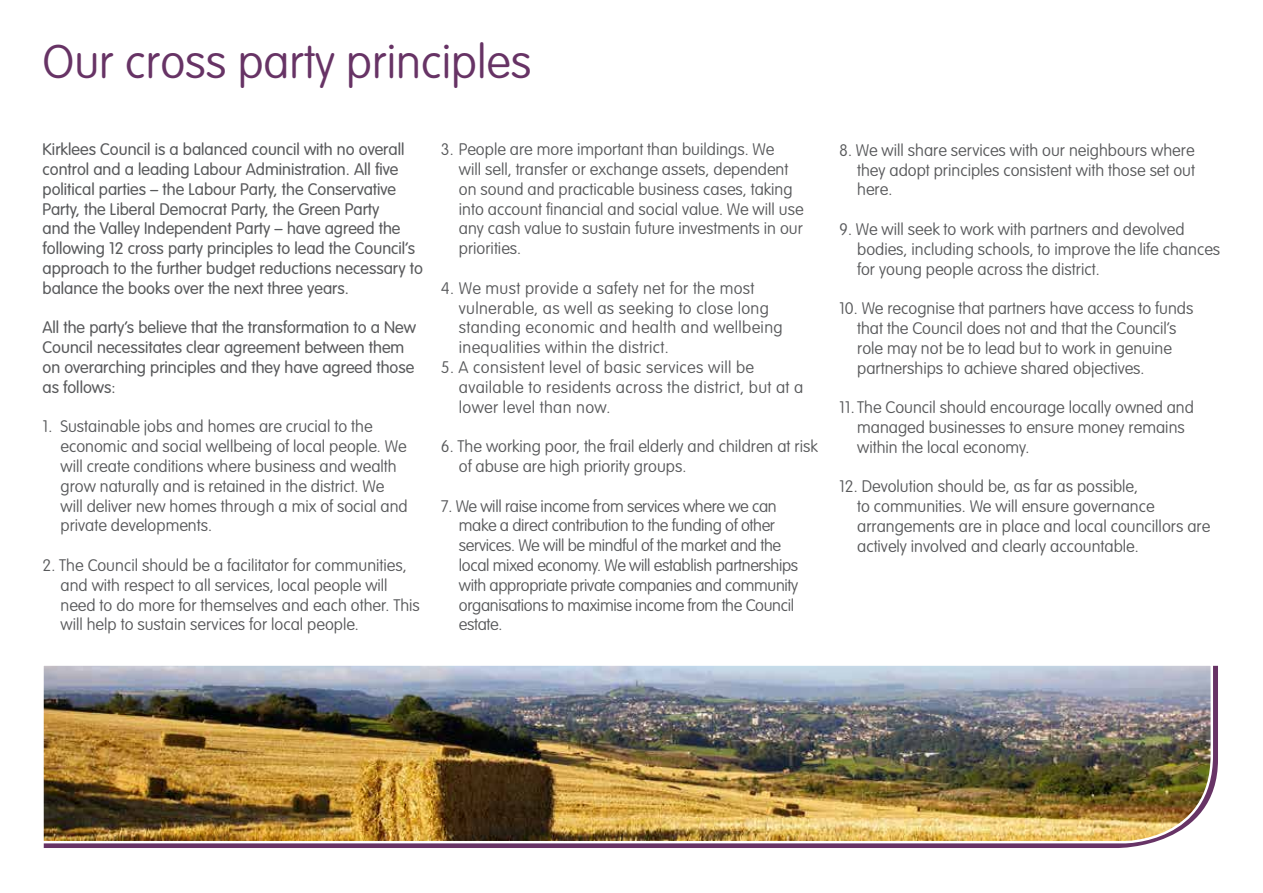
<style>
.page{position:relative;width:1263px;height:893px;background:#fff}
.page>*{position:absolute;margin:0;border:0;box-sizing:border-box;transform-origin:0 0}
.t1{font:100 46.5px "VAG Rounded LT";color:#673365}
.t2{font:100 16.5px/19.8px "VAG Rounded LT";color:#58595b}
.t3{font:300 16.5px/19.8px "VAG Rounded LT";color:#58595b}
.t4{font:100 16.5px/19.8px "VAG Rounded LT";letter-spacing:-.02em;color:#58595b}
.t5{font:100 16.5px/19.8px "VAG Rounded LT";letter-spacing:.02em;color:#58595b}
</style>
<div class="page">
<img style="left:43px;top:665px;width:1171px;height:180px">
<h1 class="t1" style="left:43px;top:35px;width:490px">Our cross party principles</h1>
<p class="t3" style="left:43px;top:140px;width:382px">Kirklees Council is a balanced council with no overall control and a leading Labour Administration. All five political parties – the Labour Party, the Conservative Party, the Liberal Democrat Party, the Green Party<br>and the Valley Independent Party – have agreed the following 12 cross party principles to lead the Council’s approach to the further budget reductions necessary to balance the books over the next three years.</p>
<p class="t3" style="left:43px;top:318px;width:375px">All the party’s believe that the transformation to a New Council necessitates clear agreement between them on overarching principles and they have agreed those as follows:</p>
<p class="t2" style="left:61px;top:417px;width:349px;text-indent:-18px">1. Sustainable jobs and homes are crucial to the economic and social wellbeing of local people. We will create conditions where business and wealth grow naturally and is retained in the district. We will deliver new homes through a mix of social and private developments.</p>
<p class="t2" style="left:61px;top:556px;width:361px;text-indent:-18px">2. The Council should be a facilitator for communities, and with respect to all services, local people will need to do more for themselves and each other. This will help to sustain services for local people.</p>
<p class="t2" style="left:459px;top:140px;width:346px;text-indent:-18px">3. People are more important than buildings. We<br>will sell, transfer or exchange assets, dependent on sound and practicable business cases, taking into account financial and social value. We will use any cash value to sustain future investments in our priorities.</p>
<p class="t5" style="left:459px;top:279px;width:325px;text-indent:-18px">4. We must provide a safety net for the most vulnerable, as well as seeking to close long standing economic and health and wellbeing inequalities within the district.</p>
<p class="t5" style="left:459px;top:358px;width:346px;text-indent:-18px">5. A consistent level of basic services will be available to residents across the district, but at a lower level than now.</p>
<p class="t2" style="left:459px;top:437px;width:360px;text-indent:-18px">6. The working poor, the frail elderly and children at risk of abuse are high priority groups.</p>
<p class="t4" style="left:459px;top:496px;width:341px;text-indent:-18px">7. We will raise income from services where we can make a direct contribution to the funding of other services. We will be mindful of the market and the local mixed economy. We will establish partnerships with appropriate private companies and community organisations to maximise income from the Council estate.</p>
<p class="t2" style="left:857px;top:141px;width:339px;text-align:justify;text-indent:-18px">8. We will share services with our neighbours where they adopt principles consistent with those set out here.</p>
<p class="t2" style="left:857px;top:220px;width:365px;text-indent:-18px">9. We will seek to work with partners and devolved bodies, including schools, to improve the life chances for young people across the district.</p>
<p class="t2" style="left:857px;top:299px;width:338px;text-indent:-18px">10. We recognise that partners have access to funds that the Council does not and that the Council’s role may not be to lead but to work in genuine partnerships to achieve shared objectives.</p>
<p class="t2" style="left:857px;top:398px;width:338px;text-indent:-18px">11. The Council should encourage locally owned and managed businesses to ensure money remains within the local economy.</p>
<p class="t2" style="left:857px;top:477px;width:355px;text-indent:-18px">12. Devolution should be, as far as possible,<br>to communities. We will ensure governance arrangements are in place and local councillors are actively involved and clearly accountable.</p>
</div>
